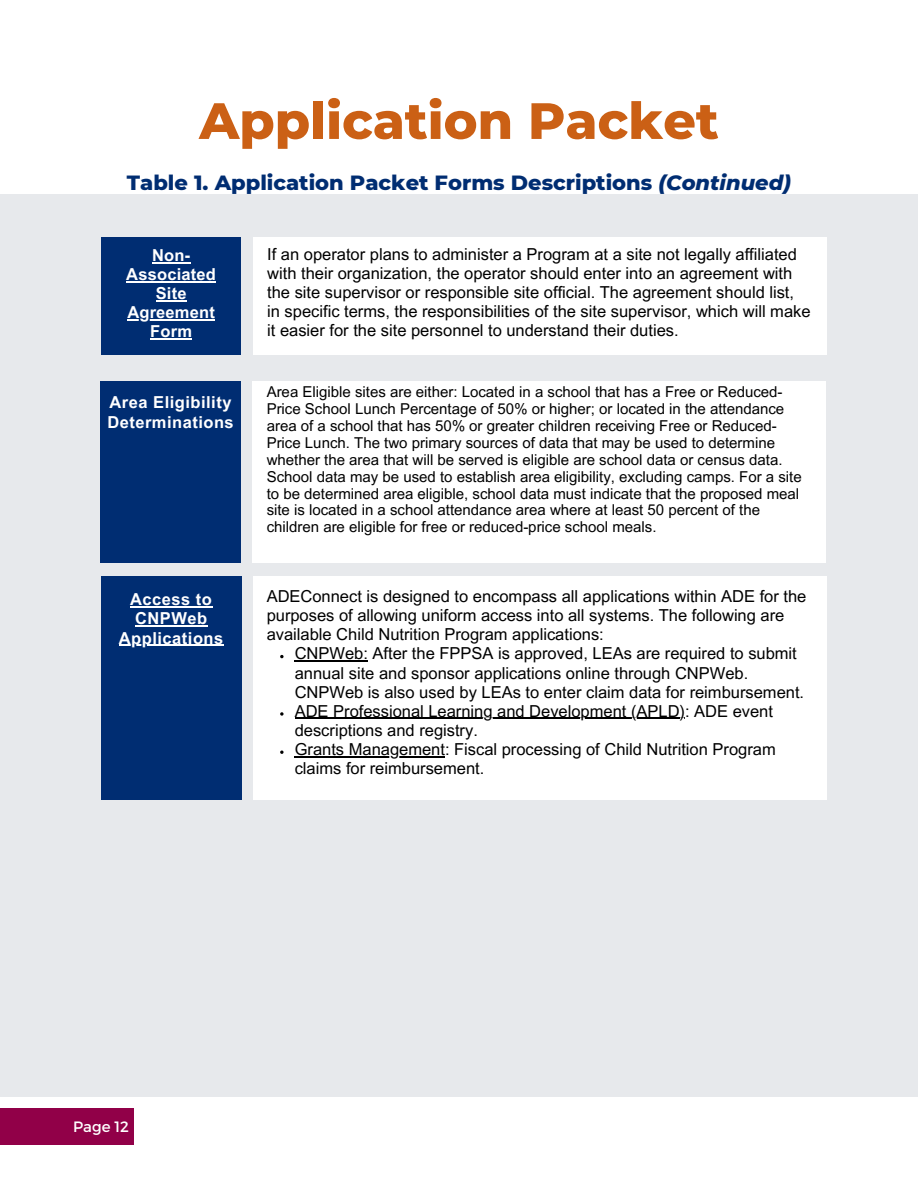
<style>
.page{position:relative;width:918px;height:1188px;background:#fff}
.page>*{position:absolute;margin:0;border:0;box-sizing:border-box;transform-origin:0 0}
.t1{font:800 51px "Montserrat";color:#cb6015}
.t2{font:800 21px "Montserrat";color:#002d72}
.t3{font:16.5px/19.2px "Arial MT Pro";color:#000}
.t4{font:700 16.5px/19.2px "Arial MT Pro";letter-spacing:.03em;color:#fff}
.t5{font:700 16.5px/19.2px "Arial MT Pro";letter-spacing:.01em;color:#fff;text-align:center}
.t6{font:15px/16.8px "Arial MT Pro";color:#000}
.t7{font:15px "Montserrat";color:#fff}
.s1{font-style:italic}
</style>
<div class="page">
<div style="left:0;top:1108px;width:134px;height:37px;background:#910048"></div>
<div style="left:0;top:194px;width:918px;height:902px;background:#e7e9ec"></div>
<div style="left:101px;top:237px;width:140px;height:117px;background:#002d72"></div>
<hr style="left:152px;top:262px;width:38px;height:1px;background:#fff">
<hr style="left:126px;top:281px;width:90px;height:1px;background:#fff">
<hr style="left:156px;top:300px;width:31px;height:1px;background:#fff">
<hr style="left:127px;top:319px;width:88px;height:2px;background:#fff">
<hr style="left:150px;top:339px;width:42px;height:1px;background:#fff">
<div style="left:253px;top:237px;width:573px;height:117px;background:#fff"></div>
<div style="left:101px;top:381px;width:140px;height:182px;background:#002d72"></div>
<div style="left:252px;top:381px;width:574px;height:182px;background:#fff"></div>
<div style="left:101px;top:576px;width:140px;height:224px;background:#002d72"></div>
<hr style="left:130px;top:606px;width:83px;height:2px;background:#fff">
<hr style="left:135px;top:626px;width:73px;height:1px;background:#fff">
<hr style="left:119px;top:645px;width:105px;height:1px;background:#fff">
<div style="left:253px;top:576px;width:573px;height:224px;background:#fff"></div>
<svg style="left:280px;top:655px;width:4px;height:3px"></svg>
<hr style="left:295px;top:661px;width:73px;height:1px;background:#000">
<svg style="left:280px;top:712px;width:4px;height:4px"></svg>
<hr style="left:295px;top:718px;width:385px;height:1px;background:#000">
<svg style="left:280px;top:751px;width:4px;height:3px"></svg>
<hr style="left:295px;top:756px;width:150px;height:1px;background:#000">
<p class="t1" style="left:199px;top:90px;width:521px">Application Packet</p>
<h1 class="t2" style="left:127px;top:170px;width:666px">Table 1. Application Packet Forms Descriptions <span class="s1">(Continued)</span></h1>
<h3 class="t5" style="left:126px;top:248px;width:91px">Non-<br>Associated<br>Site</h3>
<h3 class="t5" style="left:127px;top:305px;width:89px">Agreement<br>Form</h3>
<h3 class="t3" style="left:267px;top:247px;width:545px">If an operator plans to administer a Program at a site not legally affiliated with their organization, the operator should enter into an agreement with the site supervisor or responsible site official. The agreement should list, in specific terms, the responsibilities of the site supervisor, which will make it easier for the site personnel to understand their duties.</h3>
<p class="t4" style="left:107px;top:395px;width:128px">Area Eligibility<br>Determinations</p>
<p class="t6" style="left:267px;top:386px;width:537px">Area Eligible sites are either: Located in a school that has a Free or Reduced-Price School Lunch Percentage of 50% or higher; or located in the attendance area of a school that has 50% or greater children receiving Free or Reduced-Price Lunch. The two primary sources of data that may be used to determine whether the area that will be served is eligible are school data or census data.<br>School data may be used to establish area eligibility, excluding camps. For a site to be determined area eligible, school data must indicate that the proposed meal site is located in a school attendance area where at least 50 percent of the children are eligible for free or reduced-price school meals.</p>
<p class="t4" style="left:130px;top:592px;width:83px">Access to<br>CNPWeb</p>
<p class="t4" style="left:119px;top:630px;width:106px">Applications</p>
<p class="t3" style="left:267px;top:589px;width:541px">ADEConnect is designed to encompass all applications within ADE for the purposes of allowing uniform access into all systems. The following are available Child Nutrition Program applications:</p>
<p class="t3" style="left:295px;top:646px;width:511px">CNPWeb: After the FPPSA is approved, LEAs are required to submit annual site and sponsor applications online through CNPWeb.<br>CNPWeb is also used by LEAs to enter claim data for reimbursement.</p>
<p class="t3" style="left:295px;top:703px;width:480px">ADE Professional Learning and Development (APLD): ADE event</p>
<p class="t3" style="left:295px;top:723px;width:483px">descriptions and registry.<br>Grants Management: Fiscal processing of Child Nutrition Program</p>
<p class="t3" style="left:295px;top:761px;width:191px">claims for reimbursement.</p>
<h2 class="t7" style="left:73px;top:1117px;width:57px">Page 12</h2>
</div>
